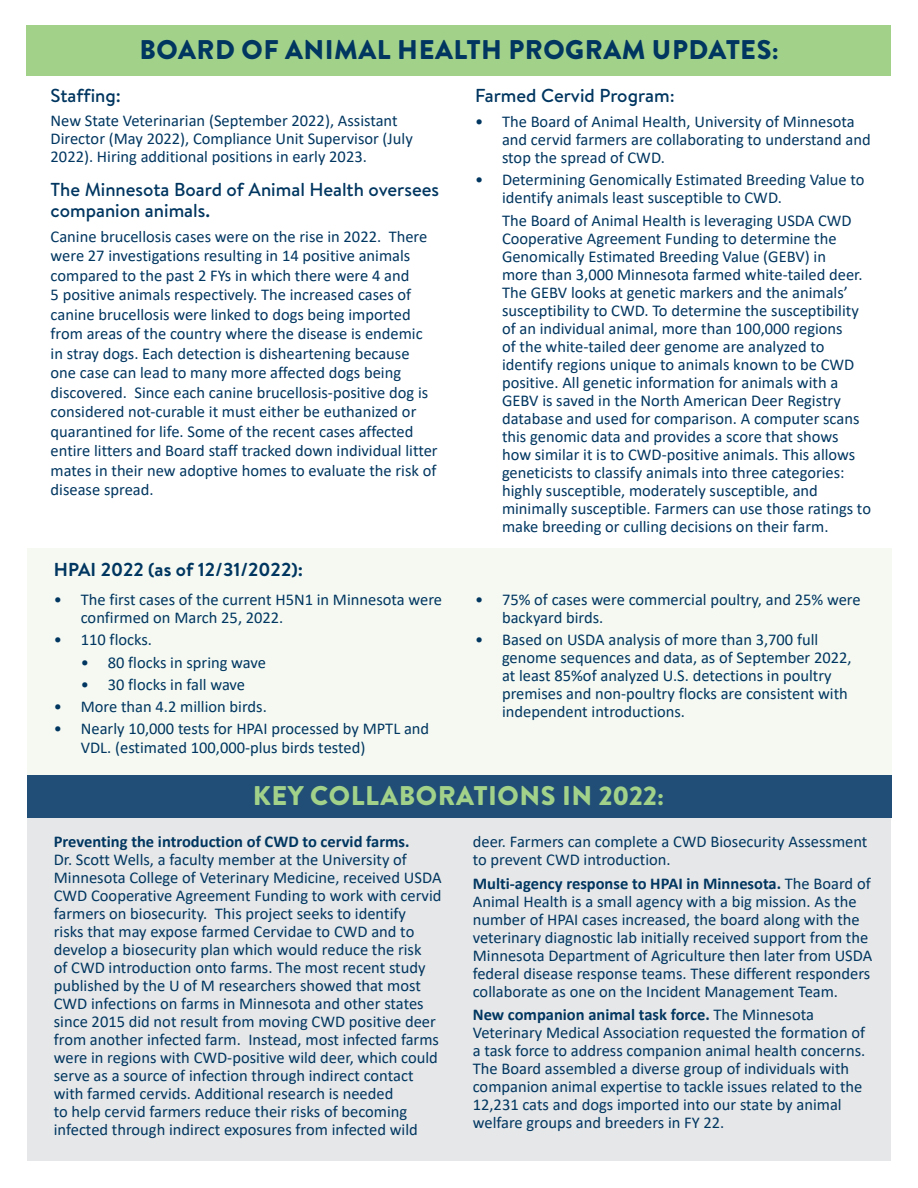
<style>
.page{position:relative;width:918px;height:1188px;background:#fff}
.page>*{position:absolute;margin:0;border:0;box-sizing:border-box;transform-origin:0 0}
.t1{font:900 27px "Brandon Grotesque";letter-spacing:.02em;color:#003660}
.t2{font:900 27px "Brandon Grotesque";letter-spacing:.02em;color:#a2d28a}
.t3{font:500 18.75px/21px "Brandon Text";color:#003660}
.t4{font:700 18.75px "Brandon Text";color:#003660}
.t5{font:16.5px/18px "Calibri";color:#003660}
.t6{font:700 16.5px "Calibri";color:#003660}
.s1{font-family:"Calibri";font-weight:700;font-size:17.25px}
.s2{font-weight:400}
</style>
<div class="page">
<div style="left:27px;top:818px;width:864px;height:343px;background:#e6e7e8"></div>
<div style="left:27px;top:775px;width:864px;height:43px;background:#214e76"></div>
<div style="left:27px;top:549px;width:864px;height:226px;background:#f5f9f2"></div>
<div style="left:26px;top:25px;width:865px;height:51px;background:#a2d28a"></div>
<h2 class="t1" style="left:139px;top:31px;width:641px">BOARD OF ANIMAL HEALTH PROGRAM UPDATES:</h2>
<h3 class="t3" style="left:51px;top:85px;width:72px">Staffing:</h3>
<p class="t5" style="left:51px;top:111px;width:364px">New State Veterinarian (September 2022), Assistant<br>Director (May 2022), Compliance Unit Supervisor (July<br>2022). Hiring additional positions in early 2023.</p>
<h3 class="t3" style="left:51px;top:179px;width:390px">The Minnesota Board of Animal Health oversees companion animals.</h3>
<p class="t5" style="left:51px;top:226px;width:389px;line-height:19.5px">Canine brucellosis cases were on the rise in 2022. There were 27 investigations resulting in 14 positive animals compared to the past 2 FYs in which there were 4 and<br>5 positive animals respectively. The increased cases of canine brucellosis were linked to dogs being imported from areas of the country where the disease is endemic in stray dogs. Each detection is disheartening because one case can lead to many more affected dogs being discovered. Since each canine brucellosis-positive dog is considered not-curable it must either be euthanized or quarantined for life. Some of the recent cases affected entire litters and Board staff tracked down individual litter mates in their new adoptive homes to evaluate the risk of disease spread.</p>
<h3 class="t4" style="left:54px;top:556px;width:251px">HPAI 2022 (as of 12/31/2022):</h3>
<p class="t5" style="left:81px;top:590px;width:363px;text-indent:-27px">• The first cases of the current H5N1 in Minnesota were confirmed on March 25, 2022.</p>
<p class="t5" style="left:54px;top:630px;width:100px">• 110 flocks.</p>
<p class="t5" style="left:81px;top:653px;width:187px">• 80 flocks in spring wave</p>
<p class="t5" style="left:81px;top:675px;width:166px">• 30 flocks in fall wave</p>
<p class="t5" style="left:54px;top:697px;width:215px">• More than 4.2 million birds.</p>
<p class="t5" style="left:81px;top:720px;width:350px;text-indent:-27px">• Nearly 10,000 tests for HPAI processed by MPTL and<br>VDL. (estimated 100,000-plus birds tested)</p>
<h3 class="t3" style="left:475px;top:85px;width:201px">Farmed Cervid Program<span class="s1">:</span></h3>
<p class="t5" style="left:502px;top:112px;width:370px;text-indent:-27px">• The Board of Animal Health, University of Minnesota and cervid farmers are collaborating to understand and stop the spread of CWD.</p>
<p class="t5" style="left:502px;top:170px;width:364px;text-indent:-27px">• Determining Genomically Estimated Breeding Value to identify animals least susceptible to CWD.</p>
<p class="t5" style="left:502px;top:211px;width:371px">The Board of Animal Health is leveraging USDA CWD Cooperative Agreement Funding to determine the Genomically Estimated Breeding Value (GEBV) in<br>more than 3,000 Minnesota farmed white-tailed deer.<br>The GEBV looks at genetic markers and the animals’ susceptibility to CWD. To determine the susceptibility of an individual animal, more than 100,000 regions<br>of the white-tailed deer genome are analyzed to identify regions unique to animals known to be CWD positive. All genetic information for animals with a GEBV is saved in the North American Deer Registry database and used for comparison. A computer scans this genomic data and provides a score that shows how similar it is to CWD-positive animals. This allows geneticists to classify animals into three categories: highly susceptible, moderately susceptible, and minimally susceptible. Farmers can use those ratings to make breeding or culling decisions on their farm.</p>
<p class="t5" style="left:502px;top:590px;width:360px;text-indent:-27px">• 75% of cases were commercial poultry, and 25% were backyard birds.</p>
<p class="t5" style="left:502px;top:630px;width:351px;text-indent:-27px">• Based on USDA analysis of more than 3,700 full genome sequences and data, as of September 2022, at least 85%of analyzed U.S. detections in poultry premises and non-poultry flocks are consistent with independent introductions.</p>
<h2 class="t2" style="left:253px;top:777px;width:413px">KEY COLLABORATIONS IN 2022:</h2>
<h3 class="t6" style="left:54px;top:830px;width:357px">Preventing the introduction of CWD to cervid farms.</h3>
<p class="t5" style="left:54px;top:851px;width:389px">Dr. Scott Wells, a faculty member at the University of Minnesota College of Veterinary Medicine, received USDA CWD Cooperative Agreement Funding to work with cervid farmers on biosecurity. This project seeks to identify<br>risks that may expose farmed Cervidae to CWD and to develop a biosecurity plan which would reduce the risk<br>of CWD introduction onto farms. The most recent study published by the U of M researchers showed that most CWD infections on farms in Minnesota and other states since 2015 did not result from moving CWD positive deer from another infected farm. Instead, most infected farms were in regions with CWD-positive wild deer, which could serve as a source of infection through indirect contact with farmed cervids. Additional research is needed<br>to help cervid farmers reduce their risks of becoming infected through indirect exposures from infected wild</p>
<p class="t5" style="left:473px;top:833px;width:396px">deer. Farmers can complete a CWD Biosecurity Assessment to prevent CWD introduction.</p>
<h3 class="t6" style="left:473px;top:872px;width:399px">Multi-agency response to HPAI in Minnesota. <span class="s2">The Board of</span></h3>
<p class="t5" style="left:473px;top:892px;width:401px">Animal Health is a small agency with a big mission. As the number of HPAI cases increased, the board along with the veterinary diagnostic lab initially received support from the Minnesota Department of Agriculture then later from USDA federal disease response teams. These different responders collaborate as one on the Incident Management Team.</p>
<h3 class="t6" style="left:473px;top:1003px;width:343px">New companion animal task force. <span class="s2">The Minnesota</span></h3>
<p class="t5" style="left:473px;top:1023px;width:394px">Veterinary Medical Association requested the formation of a task force to address companion animal health concerns.<br>The Board assembled a diverse group of individuals with companion animal expertise to tackle issues related to the 12,231 cats and dogs imported into our state by animal welfare groups and breeders in FY 22.</p>
</div>
